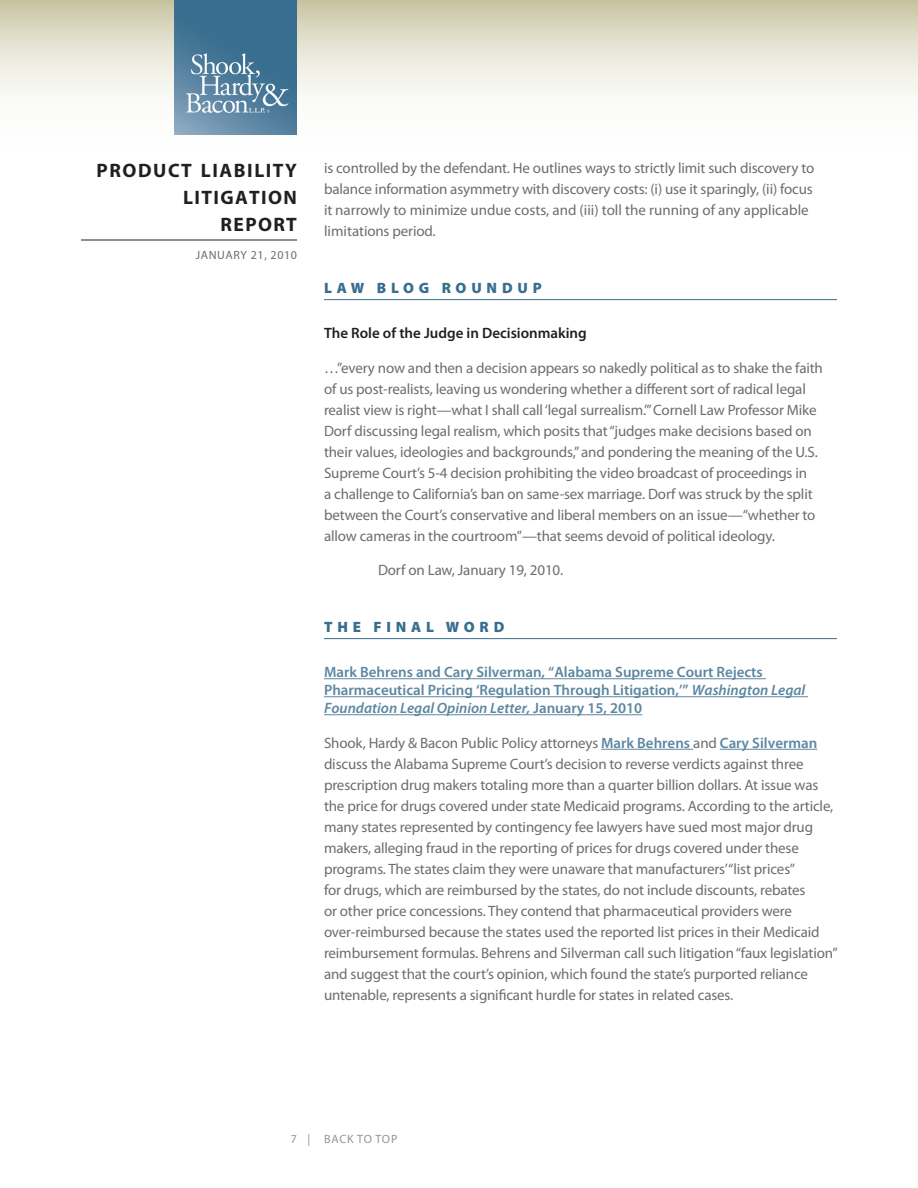
<style>
.page{position:relative;width:918px;height:1188px;background:#fff}
.page>*{position:absolute;margin:0;border:0;box-sizing:border-box;transform-origin:0 0}
.t1{font:700 19.5px/27px "Myriad Pro";letter-spacing:.075em;color:#231f20;text-align:right}
.Body{font:15px/21px "Myriad Pro";letter-spacing:-.01em;color:#6c6d70}
.Subhead{font:600 15px/18px "Myriad Pro";color:#5c87a1}
.Subhead-2{font:600 15px "Myriad Pro";color:#231f20}
.Head{font:900 15px "Myriad Pro";letter-spacing:.32em;color:#386e8f}
.t2{font:12px "Myriad Pro";letter-spacing:.05em;color:#6c6d70}
.t3{font:12px "Myriad Pro";letter-spacing:.06em;color:#939598}
.s1{font-style:italic}
.s2{font-weight:600;color:#5c87a1}
</style>
<div class="page">
<svg style="left:0;top:0;width:918px;height:135px"></svg>
<hr style="left:81px;top:240px;width:216px;height:1px;background:#231f20">
<img style="left:175px;top:0;width:122px;height:135px">
<hr style="left:324px;top:299px;width:513px;height:1px;background:#386e8f">
<hr style="left:324px;top:638px;width:513px;height:1px;background:#386e8f">
<hr style="left:324px;top:678px;width:442px;height:1px;background:#5c87a1">
<hr style="left:324px;top:696px;width:484px;height:1px;background:#5c87a1">
<hr style="left:324px;top:714px;width:318px;height:1px;background:#5c87a1">
<hr style="left:601px;top:749px;width:92px;height:1px;background:#5c87a1">
<hr style="left:720px;top:749px;width:97px;height:1px;background:#5c87a1">
<h1 class="t1" style="left:97px;top:156px;width:202px">PRODUCT LIABILITY<br>LITIGATION<br>REPORT</h1>
<p class="t2" style="left:196px;top:248px;width:103px">JANUARY 21, 2010</p>
<p class="Body" style="left:324px;top:157px;width:492px">is controlled by the defendant. He outlines ways to strictly limit such discovery to balance information asymmetry with discovery costs: (i) use it sparingly, (ii) focus it narrowly to minimize undue costs, and (iii) toll the running of any applicable limitations period.</p>
<p class="Head" style="left:324px;top:280px;width:219px">LAW BLOG ROUNDUP</p>
<p class="Subhead-2" style="left:324px;top:324px;width:264px">The Role of the Judge in Decisionmaking</p>
<p class="Body" style="left:324px;top:357px;width:500px">…”every now and then a decision appears so nakedly political as to shake the faith of us post-realists, leaving us wondering whether a different sort of radical legal realist view is right—what I shall call ‘legal surrealism.’” Cornell Law Professor Mike Dorf discussing legal realism, which posits that “judges make decisions based on their values, ideologies and backgrounds,” and pondering the meaning of the U.S.<br>Supreme Court’s 5-4 decision prohibiting the video broadcast of proceedings in<br>a challenge to California’s ban on same-sex marriage. Dorf was struck by the split between the Court’s conservative and liberal members on an issue—“whether to allow cameras in the courtroom”—that seems devoid of political ideology.</p>
<p class="Body" style="left:378px;top:559px;width:187px">Dorf on Law, January 19, 2010.</p>
<p class="Head" style="left:324px;top:619px;width:182px">THE FINAL WORD</p>
<p class="Subhead" style="left:324px;top:663px;width:483px">Mark Behrens and Cary Silverman, “Alabama Supreme Court Rejects<br>Pharmaceutical Pricing ‘Regulation Through Litigation,’” <span class="s1">Washington Legal<br>Foundation Legal Opinion Letter,</span> January 15, 2010</p>
<p class="Body" style="left:324px;top:732px;width:515px">Shook, Hardy &amp; Bacon Public Policy attorneys <span class="s2">Mark Behrens</span> and <span class="s2">Cary Silverman </span>discuss the Alabama Supreme Court’s decision to reverse verdicts against three prescription drug makers totaling more than a quarter billion dollars. At issue was the price for drugs covered under state Medicaid programs. According to the article, many states represented by contingency fee lawyers have sued most major drug makers, alleging fraud in the reporting of prices for drugs covered under these programs. The states claim they were unaware that manufacturers’“list prices”<br>for drugs, which are reimbursed by the states, do not include discounts, rebates<br>or other price concessions. They contend that pharmaceutical providers were over-reimbursed because the states used the reported list prices in their Medicaid reimbursement formulas. Behrens and Silverman call such litigation “faux legislation” and suggest that the court’s opinion, which found the state’s purported reliance untenable, represents a significant hurdle for states in related cases.</p>
<p class="t3" style="left:291px;top:1132px;width:108px">7 | BACK TO TOP</p>
</div>
